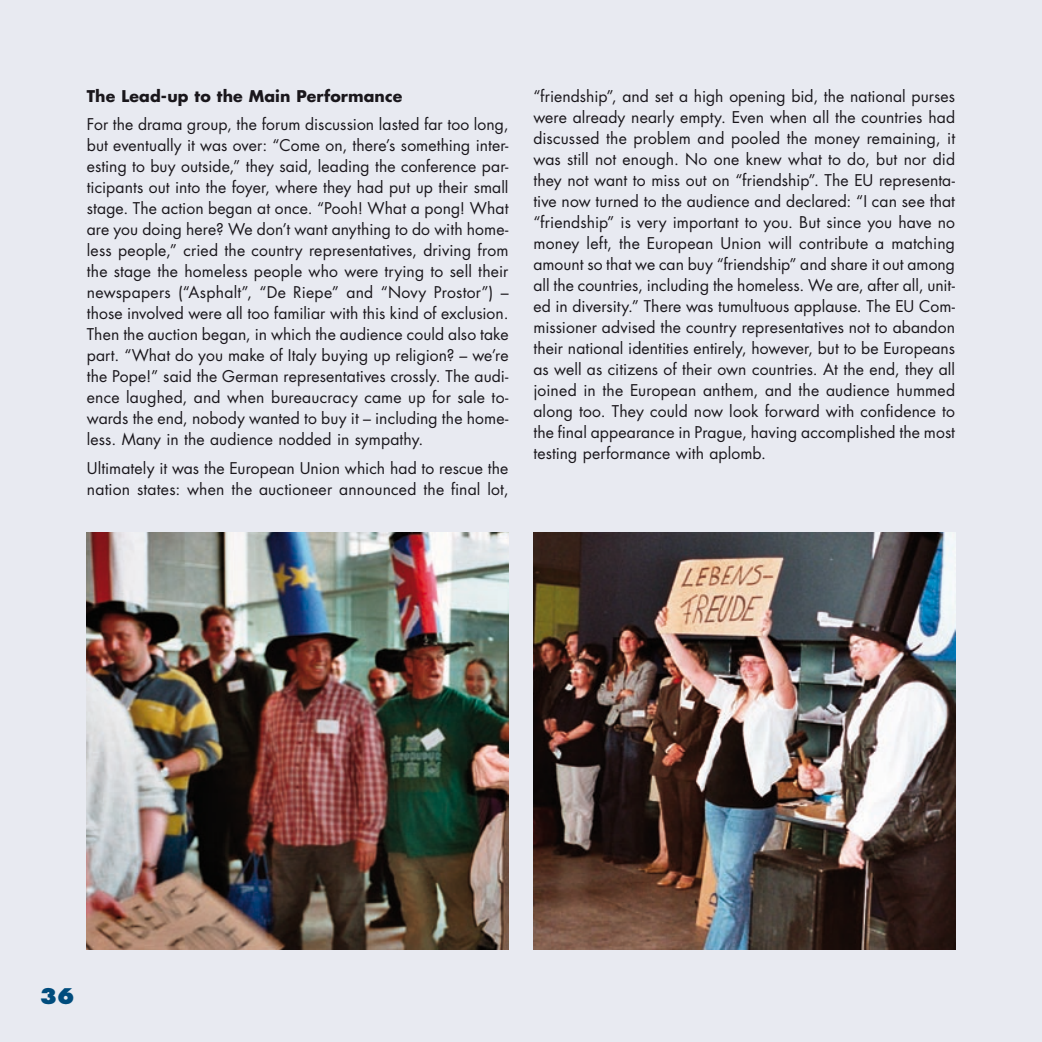
<style>
.page{position:relative;width:1042px;height:1042px;background:#e8eaf1}
.page>*{position:absolute;margin:0;border:0;box-sizing:border-box;transform-origin:0 0}
.t1{font:800 21px "Futura";color:#004c7d}
.t2{font:15.75px/21px "Futura";letter-spacing:.01em;color:#1a171c;text-align:justify}
.t3{font:700 15.75px "Futura";letter-spacing:.01em;color:#1a171c}
</style>
<div class="page">
<img style="left:87px;top:532px;width:421px;height:417px">
<img style="left:533px;top:532px;width:422px;height:417px">
<p class="t3" style="left:87px;top:85px;width:317px">The Lead-up to the Main Performance</p>
<p class="t2" style="left:87px;top:114px;width:423px">For the drama group, the forum discussion lasted far too long, but eventually it was over: “Come on, there’s something inter&shy;esting to buy outside,” they said, leading the conference par&shy;ticipants out into the foyer, where they had put up their small stage. The action began at once. “Pooh! What a pong! What are you doing here? We don’t want anything to do with home&shy;less people,” cried the country representatives, driving from the stage the homeless people who were trying to sell their newspapers (“Asphalt”, “De Riepe” and “Novy Prostor”) – those involved were all too familiar with this kind of exclusion.<br>Then the auction began, in which the audience could also take part. “What do you make of Italy buying up religion? – we’re the Pope!” said the German representatives crossly. The audi&shy;ence laughed, and when bureaucracy came up for sale to&shy;wards the end, nobody wanted to buy it – including the home&shy;less. Many in the audience nodded in sympathy.</p>
<p class="t2" style="left:87px;top:457px;width:423px">Ultimately it was the European Union which had to rescue the nation states: when the auctioneer announced the final lot,</p>
<p class="t2" style="left:533px;top:85px;width:423px">“friendship”, and set a high opening bid, the national purses were already nearly empty. Even when all the countries had discussed the problem and pooled the money remaining, it was still not enough. No one knew what to do, but nor did they not want to miss out on “friendship”. The EU representa&shy;tive now turned to the audience and declared: “I can see that “friendship” is very important to you. But since you have no money left, the European Union will contribute a matching amount so that we can buy “friendship” and share it out among all the countries, including the homeless. We are, after all, unit&shy;ed in diversity.” There was tumultuous applause. The EU Com&shy;missioner advised the country representatives not to abandon their national identities entirely, however, but to be Europeans as well as citizens of their own countries. At the end, they all joined in the European anthem, and the audience hummed along too. They could now look forward with confidence to the final appearance in Prague, having accomplished the most testing performance with aplomb.</p>
<h1 class="t1" style="left:40px;top:983px;width:34px">36</h1>
</div>
